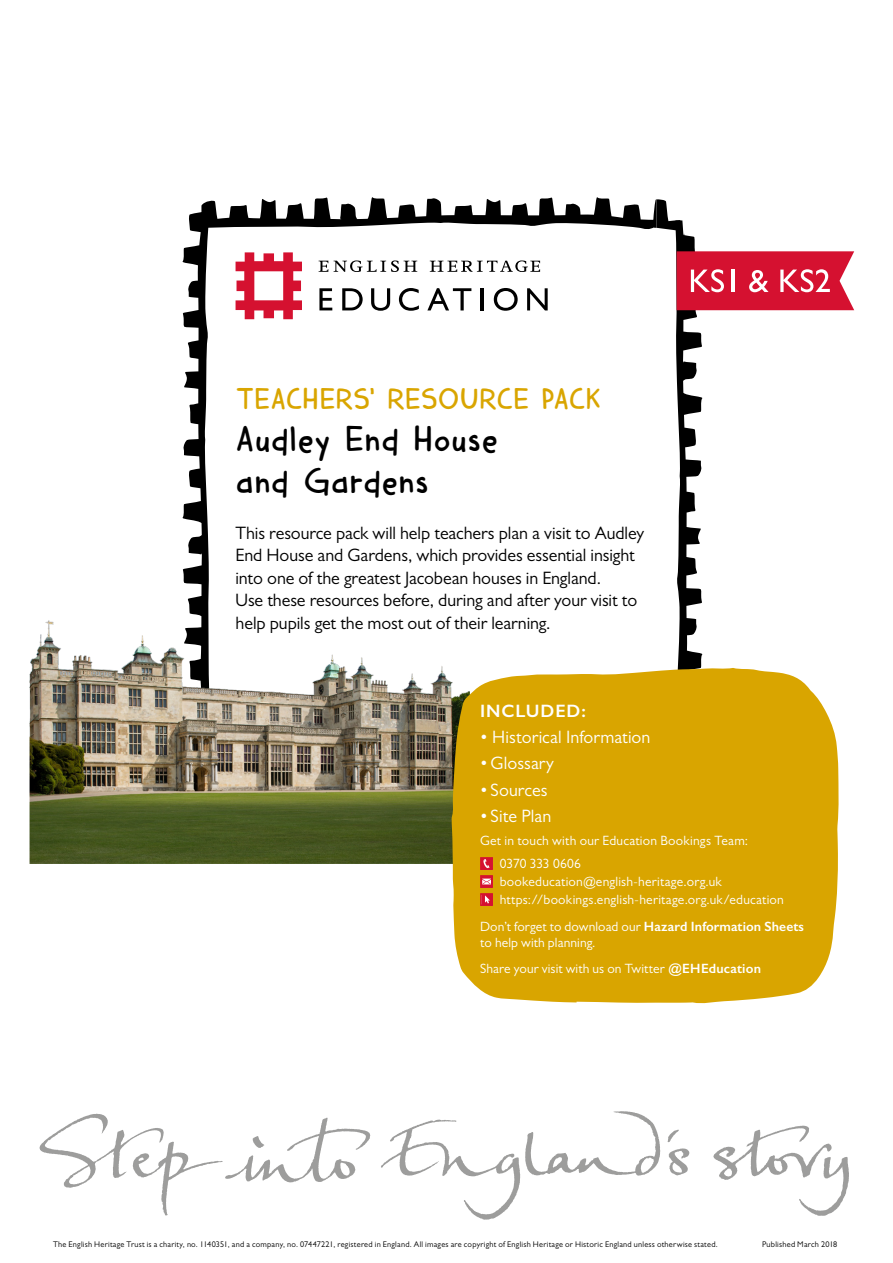
<style>
.page{position:relative;width:893px;height:1263px;background:#fff}
.page>*{position:absolute;margin:0;border:0;box-sizing:border-box;transform-origin:0 0}
.t1{font:36px/42px "Harimau Dua";letter-spacing:.005em;color:#000}
.t2{font:30px "Harimau Dua";letter-spacing:-.005em;color:#d9a500}
.t3{font:18px/22.5px "Gill Sans MT Std";letter-spacing:-.005em;color:#000}
.t4{font:18px "Gill Sans MT Std";letter-spacing:.005em;color:#fff}
.t5{font:600 18px "Gill Sans";letter-spacing:.05em;color:#fff}
.t6{font:13.5px/23.2px "Gill Sans MT Std";letter-spacing:.015em;color:#fff}
.t7{font:8.25px "Gill Sans MT Std";letter-spacing:.03em;color:#000}
.s1{font-family:"Gill Sans";font-weight:600}
</style>
<div class="page">
<svg style="left:381px;top:1111px;width:279px;height:109px"></svg>
<svg style="left:669px;top:1148px;width:20px;height:27px"></svg>
<svg style="left:39px;top:1114px;width:331px;height:101px"></svg>
<svg style="left:668px;top:1129px;width:11px;height:13px"></svg>
<svg style="left:713px;top:1125px;width:136px;height:91px"></svg>
<img style="left:30px;top:620px;width:421px;height:244px">
<div style="left:451px;top:729px;width:388px;height:275px;background:#d9a500"></div>
<svg style="left:482px;top:859px;width:9px;height:9px"></svg>
<div style="left:480px;top:857px;width:13px;height:13px;border:1px solid #d51130"></div>
<svg style="left:482px;top:877px;width:9px;height:9px"></svg>
<div style="left:480px;top:875px;width:13px;height:13px;border:1px solid #d51130"></div>
<svg style="left:482px;top:895px;width:9px;height:9px"></svg>
<div style="left:480px;top:893px;width:13px;height:13px;border:1px solid #d51130"></div>
<svg style="left:181px;top:197px;width:673px;height:532px"></svg>
<h2 class="t2" style="left:236px;top:375px;width:367px">TEACHERS’ RESOURCE PACK</h2>
<h1 class="t1" style="left:236px;top:416px;width:264px">Audley End House and Gardens</h1>
<p class="t3" style="left:236px;top:521px;width:410px">This resource pack will help teachers plan a visit to Audley End House and Gardens, which provides essential insight into one of the greatest Jacobean houses in England.<br>Use these resources before, during and after your visit to help pupils get the most out of their learning.</p>
<h3 class="t5" style="left:480px;top:699px;width:107px">INCLUDED:</h3>
<h3 class="t4" style="left:480px;top:726px;width:172px">• Historical Information</h3>
<h3 class="t4" style="left:480px;top:753px;width:75px">• Glossary</h3>
<h3 class="t4" style="left:480px;top:779px;width:69px">• Sources</h3>
<h3 class="t4" style="left:480px;top:805px;width:73px">• Site Plan</h3>
<p class="t6" style="left:500px;top:829px;width:250px;text-indent:-20px">Get in touch with our Education Bookings Team:<br>0370 333 0606</p>
<p class="t6" style="left:500px;top:873px;width:286px;line-height:18px">bookeducation@english-heritage.org.uk https://bookings.english-heritage.org.uk/education</p>
<p class="t6" style="left:480px;top:918px;width:325px;line-height:16.5px">Don’t forget to download our <span class="s1">Hazard Information Sheets </span>to help with planning.</p>
<p class="t6" style="left:480px;top:957px;width:282px">Share your visit with us on Twitter <span class="s1">@EHEducation</span></p>
<p class="t7" style="left:53px;top:1240px;width:666px">The English Heritage Trust is a charity, no. 1140351, and a company, no. 07447221, registered in England. All images are copyright of English Heritage or Historic England unless otherwise stated.</p>
<p class="t7" style="left:762px;top:1240px;width:77px">Published March 2018</p>
</div>
